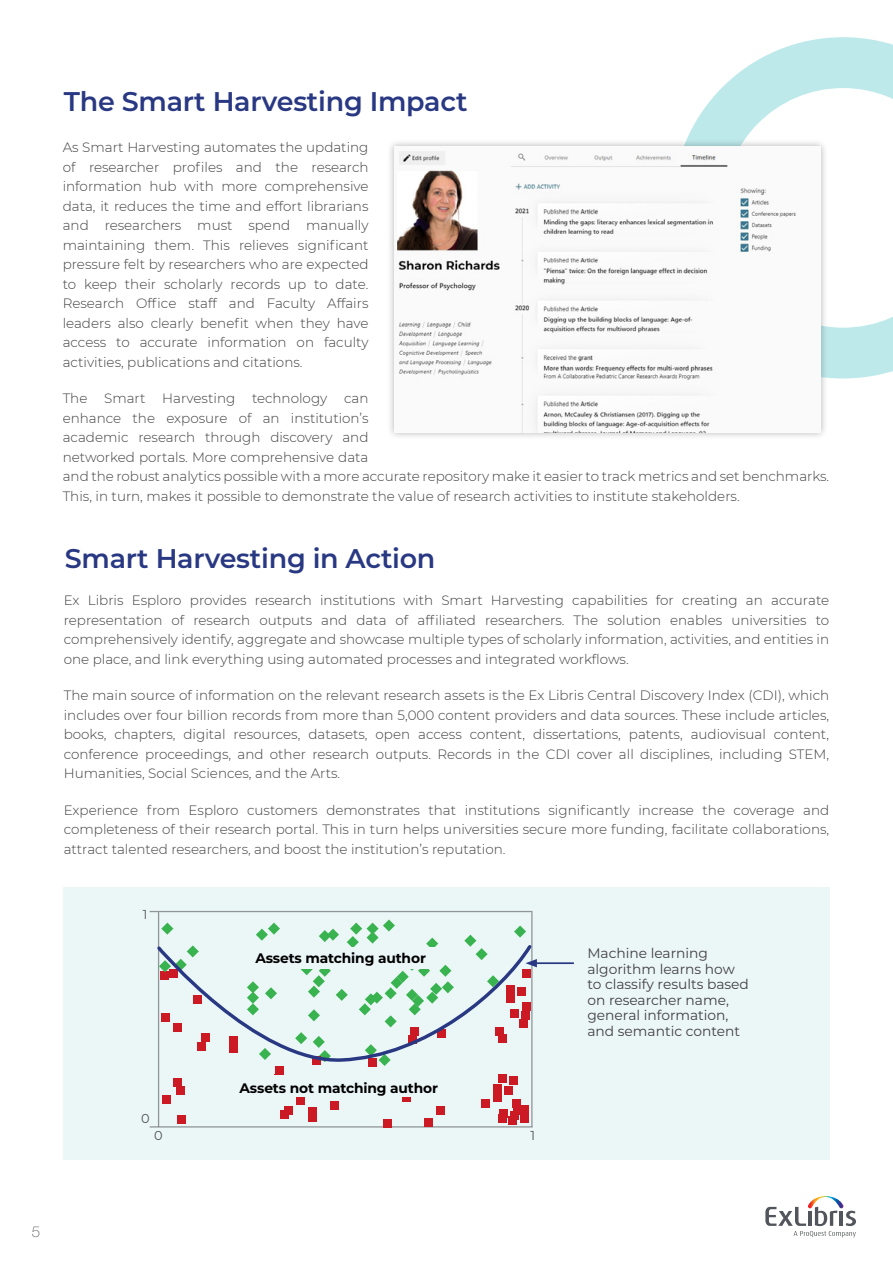
<style>
.page{position:relative;width:893px;height:1263px;background:#fff}
.page>*{position:absolute;margin:0;border:0;box-sizing:border-box;transform-origin:0 0}
.t1{font:600 27px "Montserrat";letter-spacing:-.01em;color:#293882}
.t2{font:100 15px "Helvetica Neue LT Std";color:#52555b}
.t3{font:13.8px/15.6px "Montserrat";color:#414042}
.t4{font:700 13.8px "Montserrat";letter-spacing:-.01em;color:#000}
.t5{font:300 13.5px/19.5px "Montserrat";color:#414042;text-align:justify}
.t6{font:12.9px "Montserrat";color:#52555b}
</style>
<div class="page">
<svg style="left:765px;top:1196px;width:91px;height:41px"></svg>
<svg style="left:687px;top:37px;width:206px;height:341px"></svg>
<div style="left:386px;top:139px;width:442px;height:301px;background:#000;opacity:.3"></div>
<img style="left:394px;top:146px;width:426px;height:287px">
<div style="left:63px;top:887px;width:767px;height:272px;background:#ebf6f7"></div>
<hr style="left:150px;top:911px;width:383px;height:1px;background:#686b6f">
<hr style="left:150px;top:1126px;width:383px;height:1px;background:#686b6f">
<hr style="left:158px;top:912px;width:1px;height:215px;background:#686b6f">
<hr style="left:531px;top:912px;width:2px;height:215px;background:#686b6f">
<div style="left:173px;top:1078px;width:9px;height:8px;background:#cb1a23"></div>
<div style="left:176px;top:1086px;width:9px;height:9px;background:#cb1a23"></div>
<div style="left:163px;top:1095px;width:8px;height:9px;background:#cb1a23"></div>
<div style="left:178px;top:1115px;width:8px;height:9px;background:#cb1a23"></div>
<div style="left:383px;top:1119px;width:8px;height:8px;background:#cb1a23"></div>
<div style="left:424px;top:1118px;width:9px;height:8px;background:#cb1a23"></div>
<div style="left:436px;top:1106px;width:9px;height:8px;background:#cb1a23"></div>
<div style="left:499px;top:1109px;width:9px;height:8px;background:#cb1a23"></div>
<div style="left:498px;top:1114px;width:8px;height:9px;background:#cb1a23"></div>
<div style="left:493px;top:1084px;width:8px;height:9px;background:#cb1a23"></div>
<div style="left:498px;top:1074px;width:9px;height:8px;background:#cb1a23"></div>
<div style="left:510px;top:1111px;width:8px;height:8px;background:#cb1a23"></div>
<div style="left:509px;top:1116px;width:8px;height:9px;background:#cb1a23"></div>
<div style="left:504px;top:1086px;width:8px;height:9px;background:#cb1a23"></div>
<div style="left:509px;top:1076px;width:9px;height:8px;background:#cb1a23"></div>
<div style="left:512px;top:1099px;width:9px;height:9px;background:#cb1a23"></div>
<div style="left:513px;top:1106px;width:9px;height:8px;background:#cb1a23"></div>
<div style="left:520px;top:1105px;width:9px;height:9px;background:#cb1a23"></div>
<div style="left:520px;top:1114px;width:9px;height:8px;background:#cb1a23"></div>
<div style="left:493px;top:1093px;width:8px;height:8px;background:#cb1a23"></div>
<div style="left:482px;top:1099px;width:8px;height:9px;background:#cb1a23"></div>
<div style="left:403px;top:1093px;width:8px;height:8px;background:#cb1a23"></div>
<div style="left:296px;top:1096px;width:8px;height:9px;background:#cb1a23"></div>
<div style="left:308px;top:1113px;width:8px;height:9px;background:#cb1a23"></div>
<div style="left:330px;top:1101px;width:9px;height:9px;background:#cb1a23"></div>
<div style="left:309px;top:1107px;width:8px;height:8px;background:#cb1a23"></div>
<div style="left:276px;top:1066px;width:8px;height:8px;background:#cb1a23"></div>
<div style="left:284px;top:1106px;width:9px;height:8px;background:#cb1a23"></div>
<div style="left:280px;top:1110px;width:8px;height:9px;background:#cb1a23"></div>
<svg style="left:464px;top:935px;width:13px;height:7px"></svg>
<svg style="left:514px;top:925px;width:12px;height:12px"></svg>
<svg style="left:256px;top:922px;width:24px;height:19px"></svg>
<svg style="left:161px;top:922px;width:12px;height:13px"></svg>
<div style="left:232px;top:1076px;width:214px;height:21px;background:#ebf6f7"></div>
<svg style="left:312px;top:919px;width:125px;height:147px"></svg>
<svg style="left:157px;top:942px;width:376px;height:122px"></svg>
<hr style="left:534px;top:962px;width:40px;height:2px;background:#293882">
<svg style="left:525px;top:959px;width:12px;height:8px"></svg>
<h1 class="t1" style="left:64px;top:82px;width:405px">The Smart Harvesting Impact</h1>
<p class="t5" style="left:63px;top:137px;width:307px">As Smart Harvesting automates the updating of researcher profiles and the research information hub with more comprehensive data, it reduces the time and effort librarians and researchers must spend manually maintaining them. This relieves significant pressure felt by researchers who are expected to keep their scholarly records up to date.<br>Research Office staff and Faculty Affairs leaders also clearly benefit when they have access to accurate information on faculty activities, publications and citations.</p>
<p class="t5" style="left:63px;top:388px;width:768px;text-align:left">The Smart Harvesting technology can<br>enhance the exposure of an institution’s<br>academic research through discovery and<br>networked portals. More comprehensive data<br>and the robust analytics possible with a more accurate repository make it easier to track metrics and set benchmarks.<br>This, in turn, makes it possible to demonstrate the value of research activities to institute stakeholders.</p>
<h1 class="t1" style="left:65px;top:540px;width:372px">Smart Harvesting in Action</h1>
<p class="t5" style="left:64px;top:590px;width:767px">Ex Libris Esploro provides research institutions with Smart Harvesting capabilities for creating an accurate representation of research outputs and data of affiliated researchers. The solution enables universities to comprehensively identify, aggregate and showcase multiple types of scholarly information, activities, and entities in one place, and link everything using automated processes and integrated workflows.</p>
<p class="t5" style="left:64px;top:685px;width:767px">The main source of information on the relevant research assets is the Ex Libris Central Discovery Index (CDI), which includes over four billion records from more than 5,000 content providers and data sources. These include articles, books, chapters, digital resources, datasets, open access content, dissertations, patents, audiovisual content, conference proceedings, and other research outputs. Records in the CDI cover all disciplines, including STEM, Humanities, Social Sciences, and the Arts.</p>
<p class="t5" style="left:64px;top:800px;width:767px">Experience from Esploro customers demonstrates that institutions significantly increase the coverage and completeness of their research portal. This in turn helps universities secure more funding, facilitate collaborations, attract talented researchers, and boost the institution’s reputation.</p>
<p class="t6" style="left:143px;top:905px;width:6px">1</p>
<p class="t6" style="left:141px;top:1109px;width:10px">0</p>
<p class="t4" style="left:255px;top:948px;width:172px">Assets matching author</p>
<p class="t4" style="left:240px;top:1078px;width:200px">Assets not matching author</p>
<p class="t6" style="left:154px;top:1126px;width:10px">0</p>
<p class="t6" style="left:530px;top:1126px;width:6px">1</p>
<p class="t3" style="left:587px;top:945px;width:163px">Machine learning algorithm learns how to classify results based on researcher name, general information, and semantic content</p>
<p class="t2" style="left:32px;top:1223px;width:10px">5</p>
</div>
